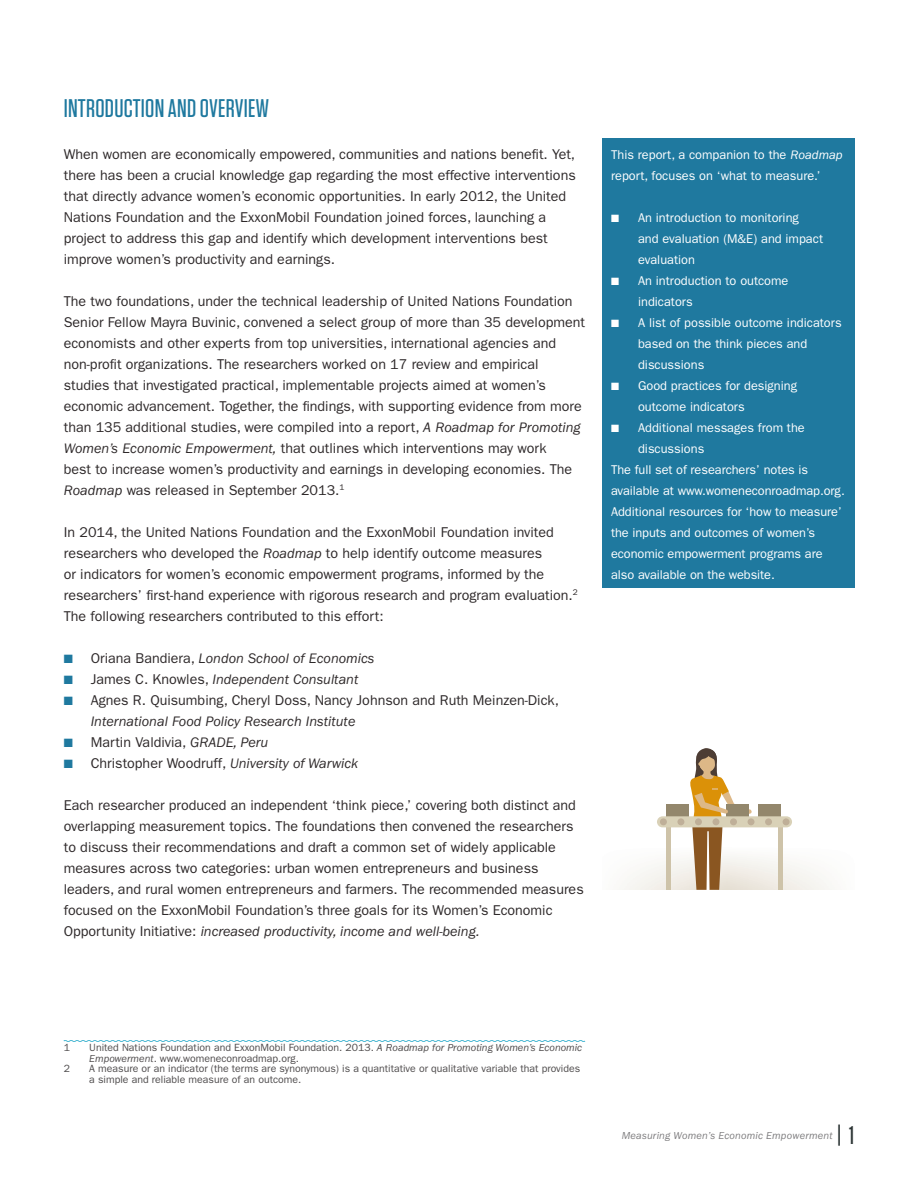
<style>
.page{position:relative;width:918px;height:1188px;background:#fff}
.page>*{position:absolute;margin:0;border:0;box-sizing:border-box;transform-origin:0 0}
.t1{font:500 25.5px "Tungsten";letter-spacing:.01em;color:#1f799f}
.t2{font:500 25.5px "Tungsten";color:#2b3333}
.t3{font:14.25px/21px "ITC Franklin Gothic Std";color:#2e292a}
.t4{font:italic 14.25px "ITC Franklin Gothic Std";color:#2e292a}
.t5{font:12.75px/21px "ITC Franklin Gothic Std";color:#fff}
.t6{font:10.5px/10.5px "ITC Franklin Gothic Std";color:#4e4b4c}
.t7{font:italic 10.5px "ITC Franklin Gothic Std";letter-spacing:.015em;color:#7d7c7e}
.s1{font-style:italic}
.s2{color:#1f799f}
.s3{font-style:normal}
</style>
<div class="page">
<svg style="left:63px;top:1040px;width:523px;height:2px"></svg>
<div style="left:602px;top:138px;width:252px;height:450px;background:#1f799f"></div>
<img style="left:622px;top:847px;width:210px;height:43px">
<svg style="left:692px;top:827px;width:31px;height:63px;background:#a1794e"></svg>
<div style="left:666px;top:804px;width:23px;height:13px;background:#93876c"></div>
<div style="left:758px;top:804px;width:23px;height:13px;background:#93876c"></div>
<div style="left:778px;top:827px;width:5px;height:63px;background:#cec3a9"></div>
<hr style="left:667px;top:827px;width:4px;height:63px;background:#cec3a9">
<div style="left:657px;top:816px;width:135px;height:11px;background:#d9d1b7;border-radius:6px"></div>
<div style="left:660px;top:818px;width:7px;height:7px;background:#bfaf98;border-radius:50%"></div>
<div style="left:677px;top:818px;width:7px;height:7px;background:#bfaf98;border-radius:50%"></div>
<div style="left:695px;top:818px;width:7px;height:7px;background:#bfaf98;border-radius:50%"></div>
<div style="left:713px;top:818px;width:6px;height:7px;background:#bfaf98;border-radius:50%"></div>
<div style="left:730px;top:818px;width:7px;height:7px;background:#bfaf98;border-radius:50%"></div>
<div style="left:748px;top:818px;width:7px;height:7px;background:#bfaf98;border-radius:50%"></div>
<div style="left:765px;top:818px;width:7px;height:7px;background:#bfaf98;border-radius:50%"></div>
<div style="left:783px;top:818px;width:7px;height:7px;background:#bfaf98;border-radius:50%"></div>
<svg style="left:690px;top:748px;width:63px;height:71px"></svg>
<h1 class="t1" style="left:64px;top:95px;width:207px">INTRODUCTION AND OVERVIEW</h1>
<p class="t3" style="left:64px;top:144px;width:514px">When women are economically empowered, communities and nations benefit. Yet, there has been a crucial knowledge gap regarding the most effective interventions that directly advance women’s economic opportunities. In early 2012, the United Nations Foundation and the ExxonMobil Foundation joined forces, launching a project to address this gap and identify which development interventions best improve women’s productivity and earnings.</p>
<p class="t3" style="left:64px;top:291px;width:523px">The two foundations, under the technical leadership of United Nations Foundation Senior Fellow Mayra Buvinic, convened a select group of more than 35 development economists and other experts from top universities, international agencies and non-profit organizations. The researchers worked on 17 review and empirical studies that investigated practical, implementable projects aimed at women’s economic advancement. Together, the findings, with supporting evidence from more than 135 additional studies, were compiled into a report, <span class="s1">A Roadmap for Promoting Women’s Economic Empowerment,</span> that outlines which interventions may work<br>best to increase women’s productivity and earnings in developing economies. The <span class="s1">Roadmap</span> was released in September 2013.<sup>1</sup></p>
<p class="t3" style="left:64px;top:522px;width:515px">In 2014, the United Nations Foundation and the ExxonMobil Foundation invited researchers who developed the <span class="s1">Roadmap</span> to help identify outcome measures<br>or indicators for women’s economic empowerment programs, informed by the researchers’ first-hand experience with rigorous research and program evaluation.<sup>2<br></sup>The following researchers contributed to this effort:</p>
<p class="t4" style="left:64px;top:650px;width:312px"><span class="s2">■</span> <span class="s3">Oriana Bandiera,</span> London School of Economics</p>
<p class="t4" style="left:64px;top:671px;width:296px"><span class="s2">■</span> <span class="s3">James C. Knowles,</span> Independent Consultant</p>
<p class="t3" style="left:91px;top:690px;width:470px;text-indent:-27px"><span class="s2">■</span> Agnes R. Quisumbing, Cheryl Doss, Nancy Johnson and Ruth Meinzen-Dick,<br><span class="s1">International Food Policy Research Institute</span></p>
<p class="t3" style="left:64px;top:732px;width:206px"><span class="s2">■</span> Martin Valdivia, <span class="s1">GRADE, Peru</span></p>
<p class="t3" style="left:64px;top:753px;width:296px"><span class="s2">■</span> Christopher Woodruff, <span class="s1">University of Warwick</span></p>
<p class="t3" style="left:64px;top:795px;width:521px">Each researcher produced an independent ‘think piece,’ covering both distinct and overlapping measurement topics. The foundations then convened the researchers to discuss their recommendations and draft a common set of widely applicable measures across two categories: urban women entrepreneurs and business leaders, and rural women entrepreneurs and farmers. The recommended measures focused on the ExxonMobil Foundation’s three goals for its Women’s Economic Opportunity Initiative: <span class="s1">increased productivity, income and well-being.</span></p>
<p class="t5" style="left:611px;top:144px;width:233px">This report, a companion to the <span class="s1">Roadmap </span>report, focuses on ‘what to measure.’</p>
<p class="t5" style="left:638px;top:207px;width:187px;text-indent:-27px">■ An introduction to monitoring<br>and evaluation (M&amp;E) and impact evaluation</p>
<p class="t5" style="left:638px;top:270px;width:152px;text-indent:-27px">■ An introduction to outcome indicators</p>
<p class="t5" style="left:638px;top:312px;width:205px;text-indent:-27px">■ A list of possible outcome indicators based on the think pieces and discussions</p>
<p class="t5" style="left:638px;top:375px;width:161px;text-indent:-27px">■ Good practices for designing outcome indicators</p>
<p class="t5" style="left:611px;top:417px;width:195px">■ Additional messages from the</p>
<p class="t5" style="left:638px;top:438px;width:68px">discussions</p>
<p class="t5" style="left:611px;top:459px;width:199px">The full set of researchers’ notes is</p>
<p class="t5" style="left:611px;top:480px;width:235px">available at www.womeneconroadmap.org.</p>
<p class="t5" style="left:611px;top:501px;width:232px">Additional resources for ‘how to measure’</p>
<p class="t5" style="left:611px;top:522px;width:205px">the inputs and outcomes of women’s</p>
<p class="t5" style="left:611px;top:543px;width:213px">economic empowerment programs are</p>
<p class="t5" style="left:611px;top:564px;width:165px">also available on the website.</p>
<p class="t6" style="left:64px;top:1043px;width:8px">1</p>
<p class="t6" style="left:89px;top:1043px;width:494px">United Nations Foundation and ExxonMobil Foundation. 2013. <span class="s1">A Roadmap for Promoting Women’s Economic<br>Empowerment</span>. www.womeneconroadmap.org.</p>
<p class="t6" style="left:64px;top:1064px;width:8px">2</p>
<p class="t6" style="left:89px;top:1064px;width:492px">A measure or an indicator (the terms are synonymous) is a quantitative or qualitative variable that provides a simple and reliable measure of an outcome.</p>
<p class="t7" style="left:622px;top:1130px;width:212px">Measuring Women’s Economic Empowerment</p>
<h1 class="t2" style="left:836px;top:1122px;width:20px">| 1</h1>
</div>
